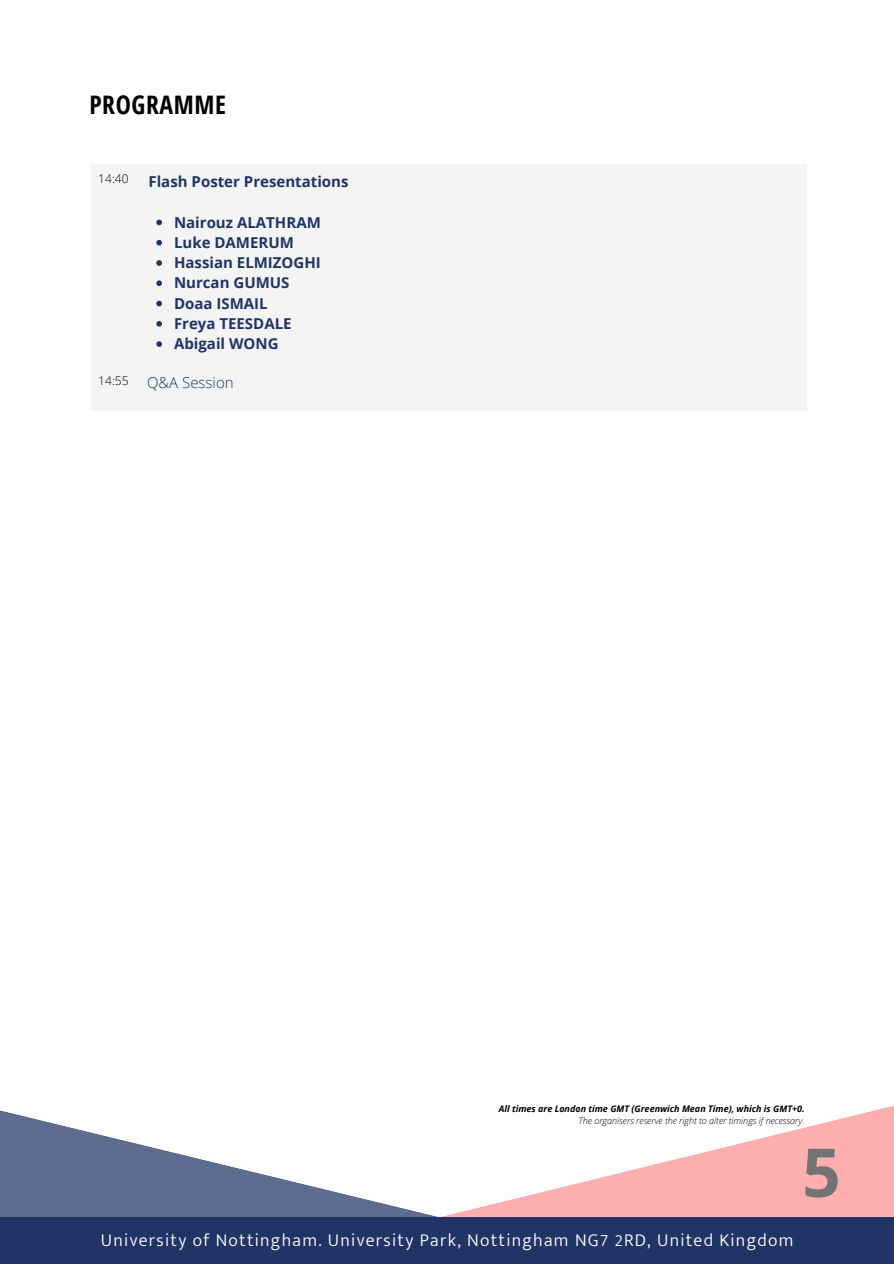
<style>
.page{position:relative;width:894px;height:1264px;background:#fff}
.page>*{position:absolute;margin:0;border:0;box-sizing:border-box;transform-origin:0 0}
.t1{font:700 67.5px "Open Sans";color:#737373}
.t2{font:700 25.5px "Open Sans Condensed";letter-spacing:.025em;color:#000}
.t3{font:300 18px "Mukta Mahee";letter-spacing:.07em;color:#fff}
.t4{font:700 15px "Open Sans";color:#203565}
.t5{font:300 15px "Open Sans";color:#203565}
.t6{font:300 12px "Open Sans";color:#000}
.t7{font:italic 700 9px "Open Sans";color:#000}
.t8{font:italic 300 9px "Open Sans";color:#000}
</style>
<div class="page">
<div style="left:91px;top:164px;width:715px;height:247px;background:#f4f4f4"></div>
<svg style="left:156px;top:220px;width:6px;height:5px"></svg>
<svg style="left:156px;top:240px;width:6px;height:5px"></svg>
<svg style="left:156px;top:260px;width:6px;height:6px"></svg>
<svg style="left:156px;top:280px;width:6px;height:6px"></svg>
<svg style="left:156px;top:301px;width:6px;height:5px"></svg>
<svg style="left:156px;top:321px;width:6px;height:5px"></svg>
<svg style="left:156px;top:341px;width:6px;height:6px"></svg>
<svg style="left:470px;top:1106px;width:423px;height:111px;fill:#ffafaf"></svg>
<svg style="left:0;top:1110px;width:470px;height:107px"></svg>
<div style="left:0;top:1217px;width:893px;height:46px;background:#203565"></div>
<p class="t2" style="left:89px;top:87px;width:138px">PROGRAMME</p>
<p class="t6" style="left:98px;top:171px;width:32px">14:40</p>
<p class="t4" style="left:148px;top:171px;width:201px">Flash Poster Presentations</p>
<p class="t4" style="left:174px;top:211px;width:148px">Nairouz ALATHRAM</p>
<p class="t4" style="left:174px;top:232px;width:121px">Luke DAMERUM</p>
<p class="t4" style="left:174px;top:252px;width:148px">Hassian ELMIZOGHI</p>
<p class="t4" style="left:174px;top:272px;width:117px">Nurcan GUMUS</p>
<p class="t4" style="left:174px;top:292px;width:95px">Doaa ISMAIL</p>
<p class="t4" style="left:174px;top:313px;width:119px">Freya TEESDALE</p>
<p class="t4" style="left:174px;top:333px;width:106px">Abigail WONG</p>
<p class="t6" style="left:98px;top:372px;width:32px">14:55</p>
<p class="t5" style="left:147px;top:372px;width:88px">Q&amp;A Session</p>
<p class="t7" style="left:498px;top:1101px;width:307px">All times are London time GMT (Greenwich Mean Time), which is GMT+0.</p>
<p class="t8" style="left:578px;top:1113px;width:227px">The organisers reserve the right to alter timings if necessary.</p>
<p class="t1" style="left:802px;top:1124px;width:40px">5</p>
<p class="t3" style="left:101px;top:1228px;width:693px">University of Nottingham. University Park, Nottingham NG7 2RD, United Kingdom</p>
</div>
